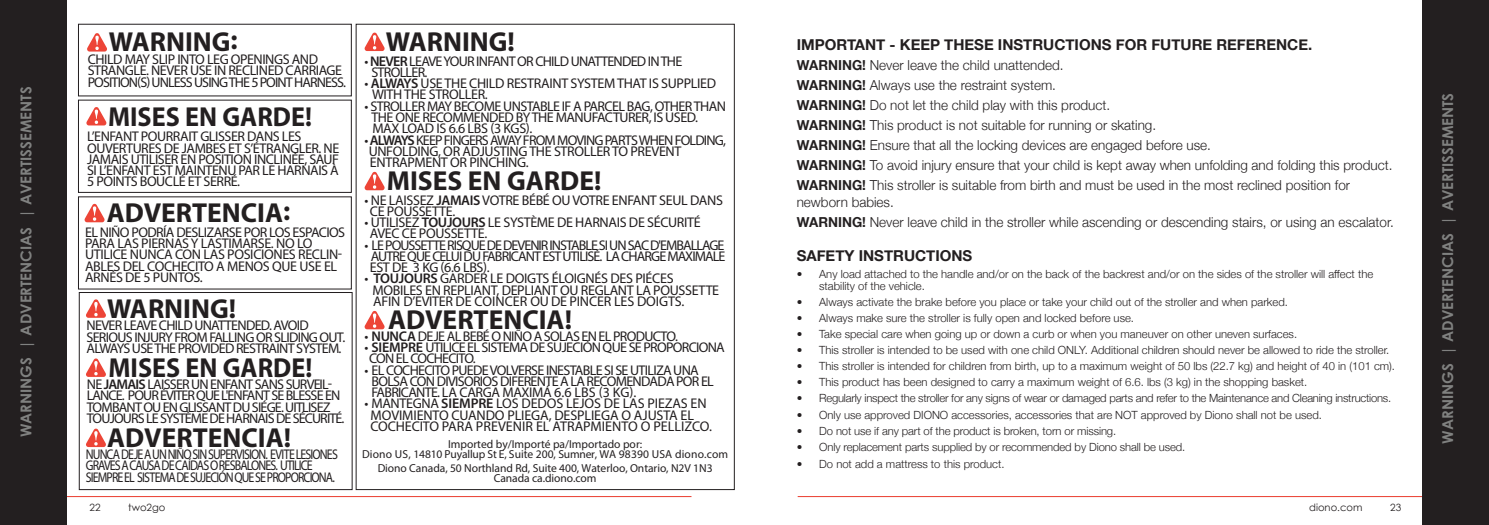
<style>
.page{position:relative;width:1489px;height:525px;background:#fff}
.page>*{position:absolute;margin:0;border:0;box-sizing:border-box;transform-origin:0 0}
.t1{font:700 27.5px "Myriad Pro";color:#231f20}
.t2{font:700 27.5px "Myriad Pro";color:#231f20;scale:.95 1}
.t3{font:700 15px "Century Gothic";color:#808180}
.t4{font:700 15px "Helvetica Neue";color:#231f20}
.t5{font:14px/11.2px "Myriad Pro";letter-spacing:-.04em;color:#231f20}
.t6{font:14px/11.2px "Myriad Pro";letter-spacing:-.06em;color:#231f20}
.t7{font:14px/11.2px "Myriad Pro";letter-spacing:-.01em;color:#231f20}
.t8{font:14px/11.2px "Myriad Pro";letter-spacing:-.02em;color:#231f20}
.t9{font:14px/11.2px "Myriad Pro";letter-spacing:-.075em;color:#231f20;scale:.85 1}
.t10{font:300 13.75px/20px "Helvetica Neue";color:#231f20}
.t11{font:11.5px/10px "Myriad Pro";letter-spacing:-.005em;color:#231f20;text-align:center}
.t12{font:300 11.25px/12.5px "Helvetica Neue";color:#231f20}
.t13{font:300 11.25px "Helvetica Neue";letter-spacing:-.02em;color:#231f20}
.t14{font:10px "Century Gothic";color:#231f20}
.s1{font-weight:700}
.s2{font-weight:600}
</style>
<div class="page">
<hr style="left:797px;top:496px;width:638px;height:1px;background:#ea3d2f">
<hr style="left:53px;top:496px;width:638px;height:1px;background:#ea3d2f">
<div style="left:1421px;top:0;width:67px;height:524px;background:#231f20"></div>
<div style="left:0;top:0;width:67px;height:524px;background:#231f20"></div>
<svg style="left:87px;top:33px;width:20px;height:19px"></svg>
<svg style="left:85px;top:203px;width:20px;height:19px"></svg>
<svg style="left:364px;top:32px;width:21px;height:19px"></svg>
<svg style="left:364px;top:310px;width:21px;height:19px"></svg>
<svg style="left:364px;top:171px;width:21px;height:19px"></svg>
<div style="left:78px;top:100px;width:274px;height:93px;border:1px solid #221d1f"></div>
<svg style="left:86px;top:107px;width:21px;height:18px"></svg>
<div style="left:79px;top:292px;width:273px;height:198px;border:1px solid #221d1f"></div>
<svg style="left:86px;top:299px;width:20px;height:18px"></svg>
<svg style="left:86px;top:428px;width:20px;height:19px"></svg>
<svg style="left:86px;top:358px;width:20px;height:19px"></svg>
<p class="t1" style="left:386px;top:24px;width:131px">WARNING!</p>
<p class="t1" style="left:109px;top:24px;width:130px">WARNING:</p>
<p class="t4" style="left:796px;top:33px;width:517px">IMPORTANT - KEEP THESE INSTRUCTIONS FOR FUTURE REFERENCE.</p>
<p class="t10" style="left:796px;top:54px;width:597px"><span class="s1">WARNING!</span> Never leave the child unattended.<br><span class="s1">WARNING!</span> Always use the restraint system.<br><span class="s1">WARNING!</span> Do not let the child play with this product.<br><span class="s1">WARNING!</span> This product is not suitable for running or skating.<br><span class="s1">WARNING!</span> Ensure that all the locking devices are engaged before use.<br><span class="s1">WARNING!</span> To avoid injury ensure that your child is kept away when unfolding and folding this product.<br><span class="s1">WARNING!</span> This stroller is suitable from birth and must be used in the most reclined position for</p>
<p class="t10" style="left:796px;top:191px;width:598px">newborn babies.<br><span class="s1">WARNING!</span> Never leave child in the stroller while ascending or descending stairs, or using an escalator.</p>
<p class="t4" style="left:796px;top:244px;width:177px">SAFETY INSTRUCTIONS</p>
<p class="t12" style="left:819px;top:266px;width:555px;text-indent:-22px">• Any load attached to the handle and/or on the back of the backrest and/or on the sides of the stroller will affect the stability of the vehicle.</p>
<p class="t12" style="left:796px;top:295px;width:493px">• Always activate the brake before you place or take your child out of the stroller and when parked.</p>
<p class="t12" style="left:796px;top:311px;width:339px">• Always make sure the stroller is fully open and locked before use.</p>
<p class="t12" style="left:796px;top:327px;width:502px">• Take special care when going up or down a curb or when you maneuver on other uneven surfaces.</p>
<p class="t12" style="left:796px;top:343px;width:594px">• This stroller is intended to be used with one child ONLY. Additional children should never be allowed to ride the stroller.</p>
<p class="t12" style="left:796px;top:359px;width:600px">• This stroller is intended for children from birth, up to a maximum weight of 50 lbs (22.7 kg) and height of 40 in (101 cm).</p>
<p class="t12" style="left:796px;top:375px;width:512px">• This product has been designed to carry a maximum weight of 6.6. lbs (3 kg) in the shopping basket.</p>
<p class="t13" style="left:796px;top:389px;width:596px">• Regularly inspect the stroller for any signs of wear or damaged parts and refer to the Maintenance and Cleaning instructions.</p>
<p class="t12" style="left:796px;top:407px;width:526px">• Only use approved DIONO accessories, accessories that are NOT approved by Diono shall not be used.</p>
<p class="t12" style="left:796px;top:423px;width:321px">• Do not use if any part of the product is broken, torn or missing.</p>
<p class="t12" style="left:796px;top:439px;width:390px">• Only replacement parts supplied by or recommended by Diono shall be used.</p>
<p class="t12" style="left:796px;top:456px;width:209px">• Do not add a mattress to this product.</p>
<p class="t5" style="left:88px;top:53px;width:260px">CHILD MAY SLIP INTO LEG OPENINGS AND<br>STRANGLE. NEVER USE IN RECLINED CARRIAGE<br>POSITION(S) UNLESS USING THE 5 POINT HARNESS.</p>
<p class="t5" style="left:371px;top:55px;width:312px;text-indent:-7px">• <span class="s2">NEVER</span> LEAVE YOUR INFANT OR CHILD UNATTENDED IN THE<br>STROLLER.</p>
<p class="t5" style="left:372px;top:78px;width:345px;text-indent:-7px">• <span class="s2">ALWAYS</span> USE THE CHILD RESTRAINT SYSTEM THAT IS SUPPLIED<br>WITH THE STROLLER.</p>
<p class="t5" style="left:371px;top:100px;width:356px;text-indent:-7px">• STROLLER MAY BECOME UNSTABLE IF A PARCEL BAG, OTHER THAN<br>THE ONE RECOMMENDED BY THE MANUFACTURER, IS USED.<br>MAX LOAD IS 6.6 LBS (3 KGS).</p>
<p class="t5" style="left:364px;top:134px;width:363px">• <span class="s2">ALWAYS</span> KEEP FINGERS AWAY FROM MOVING PARTS WHEN FOLDING,<br>UNFOLDING, OR ADJUSTING THE STROLLER TO PREVENT<br>ENTRAPMENT OR PINCHING.</p>
<p class="t3" style="left:17px;top:437px;width:352px;rotate:-90deg">WARNINGS | ADVERTENCIAS | AVERTISSEMENTS</p>
<p class="t3" style="left:1437px;top:443px;width:352px;rotate:-90deg">WARNINGS | ADVERTENCIAS | AVERTISSEMENTS</p>
<p class="t2" style="left:108px;top:98px;width:216px">MISES EN GARDE!</p>
<p class="t5" style="left:87px;top:131px;width:254px">L’ENFANT POURRAIT GLISSER DANS LES OUVERTURES DE JAMBES ET S’ÉTRANGLER. NE JAMAIS UTILISER EN POSITION INCLINÉE, SAUF SI L’ENFANT EST MAINTENU PAR LE HARNAIS À 5 POINTS BOUCLÉ ET SERRÉ.</p>
<p class="t1" style="left:387px;top:162px;width:216px">MISES EN GARDE!</p>
<p class="t5" style="left:370px;top:194px;width:354px;text-indent:-5px">• NE LAISSEZ <span class="s2">JAMAIS</span> VOTRE BÉBÉ OU VOTRE ENFANT SEUL DANS<br>CE POUSSETTE.</p>
<p class="t5" style="left:370px;top:216px;width:332px;text-indent:-5px">• UTILISEZ <span class="s2">TOUJOURS</span> LE SYSTÈME DE HARNAIS DE SÉCURITÉ<br>AVEC CE POUSSETTE.</p>
<p class="t5" style="left:370px;top:239px;width:357px;text-align:justify;text-indent:-5px">• LE POUSSETTE RISQUE DE DEVENIR INSTABLE SI UN SAC D'EMBALLAGE AUTRE QUE CELUI DU FABRICANT EST UTILISÉ. LA CHARGE MAXIMALE EST DE 3 KG (6.6 LBS).</p>
<p class="t8" style="left:372px;top:273px;width:348px;text-indent:-8px">• <span class="s2">TOUJOURS</span> GARDER LE DOIGTS ÉLOIGNÉS DES PIÉCES<br>MOBILES EN REPLIANT, DEPLIANT OU REGLANT LA POUSSETTE<br>AFIN D’EVITER DE COINCER OU DE PINCER LES DOIGTS.</p>
<p class="t1" style="left:107px;top:195px;width:185px">ADVERTENCIA:</p>
<p class="t5" style="left:85px;top:226px;width:262px">EL NIÑO PODRÍA DESLIZARSE POR LOS ESPACIOS PARA LAS PIERNAS Y LASTIMARSE. NO LO UTILICE NUNCA CON LAS POSICIONES RECLIN-ABLES DEL COCHECITO A MENOS QUE USE EL ARNÉS DE 5 PUNTOS.</p>
<p class="t1" style="left:107px;top:290px;width:131px">WARNING!</p>
<p class="t1" style="left:388px;top:302px;width:185px">ADVERTENCIA!</p>
<p class="t5" style="left:364px;top:330px;width:315px">• <span class="s2">NUNCA</span> DEJE AL BEBÉ O NIÑO A SOLAS EN EL PRODUCTO.</p>
<p class="t5" style="left:369px;top:341px;width:357px;text-indent:-5px">• <span class="s2">SIEMPRE</span> UTILICE EL SISTEMA DE SUJECIÓN QUE SE PROPORCIONA<br>CON EL COCHECITO.</p>
<p class="t5" style="left:371px;top:364px;width:344px;text-indent:-7px">• EL COCHECITO PUEDE VOLVERSE INESTABLE SI SE UTILIZA UNA<br>BOLSA CON DIVISORIOS DIFERENTE A LA RECOMENDADA POR EL<br>FABRICANTE. LA CARGA MAXIMÁ 6.6 LBS (3 KG).</p>
<p class="t7" style="left:370px;top:397px;width:343px;text-indent:-6px">• MANTEGNA <span class="s2">SIEMPRE</span> LOS DEDOS LEJOS DE LAS PIEZAS EN<br>MOVIMIENTO CUANDO PLIEGA, DESPLIEGA O AJUSTA EL<br>COCHECITO PARA PREVENIR EL ATRAPMIENTO O PELLIZCO.</p>
<p class="t11" style="left:362px;top:439px;width:367px">Imported by/Importé pa/Importado por:<br>Diono US, 14810 Puyallup St E, Suite 200, Sumner, WA 98390 USA diono.com</p>
<p class="t11" style="left:377px;top:463px;width:336px">Diono Canada, 50 Northland Rd, Suite 400, Waterloo, Ontario, N2V 1N3<br>Canada ca.diono.com</p>
<p class="t5" style="left:86px;top:319px;width:260px">NEVER LEAVE CHILD UNATTENDED. AVOID<br>SERIOUS INJURY FROM FALLING OR SLIDING OUT.<br>ALWAYS USE THE PROVIDED RESTRAINT SYSTEM.</p>
<p class="t2" style="left:108px;top:349px;width:216px">MISES EN GARDE!</p>
<p class="t6" style="left:87px;top:378px;width:259px">NE <span class="s2">JAMAIS</span> LAISSER UN ENFANT SANS SURVEIL-LANCE. POUR ÉVITER QUE L'ENFANT SE BLESSE EN TOMBANT OU EN GLISSANT DU SIÉGE. UITLISEZ TOUJOURS LE SYSTÈME DE HARNAIS DE SÉCURITÉ.</p>
<p class="t1" style="left:107px;top:419px;width:185px">ADVERTENCIA!</p>
<p class="t9" style="left:86px;top:448px;width:298px">NUNCA DEJE A UN NIÑO SIN SUPERVISION. EVITE LESIONES<br>GRAVES A CAUSA DE CAÍDAS O RESBALONES. UTILICE<br>SIEMPRE EL SISTEMA DE SUJECIÓN QUE SE PROPORCIONA.</p>
<p class="t14" style="left:89px;top:500px;width:13px">22</p>
<p class="t14" style="left:128px;top:500px;width:39px">two2go</p>
<p class="t14" style="left:1309px;top:501px;width:55px">diono.com</p>
<p class="t14" style="left:1389px;top:501px;width:13px">23</p>
</div>
